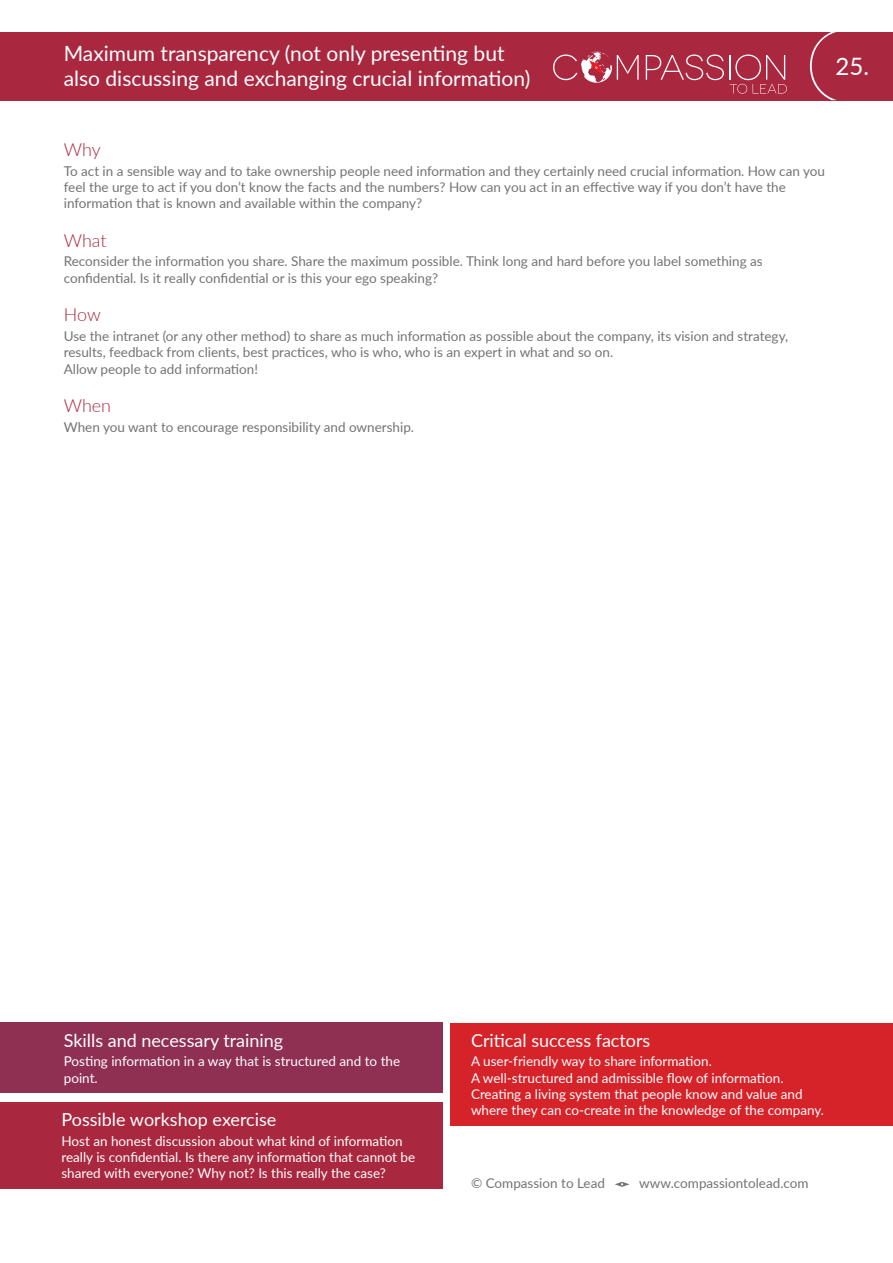
<style>
.page{position:relative;width:893px;height:1263px;background:#fff}
.page>*{position:absolute;margin:0;border:0;box-sizing:border-box;transform-origin:0 0}
.t1{font:24px "Lato";color:#fff}
.t2{font:21px/25.2px "Lato";color:#fff}
.t3{font:18px "Lato";color:#fff}
.t4{font:300 18px "Lato";letter-spacing:-.005em;color:#a9283f}
.t5{font:13.5px/16.2px "Lato";color:#737374}
.t6{font:13.5px/16.2px "Lato";color:#fff}
</style>
<div class="page">
<svg style="left:615px;top:1182px;width:15px;height:5px"></svg>
<div style="left:0;top:32px;width:893px;height:68px;background:#a9283f"></div>
<div style="left:0;top:1102px;width:442px;height:86px;background:#a9283f"></div>
<div style="left:451px;top:1023px;width:442px;height:102px;background:#d62229"></div>
<div style="left:0;top:1023px;width:442px;height:70px;background:#8f2f52"></div>
<svg style="left:646px;top:54px;width:141px;height:40px"></svg>
<svg style="left:553px;top:52px;width:86px;height:31px"></svg>
<svg style="left:810px;top:32px;width:26px;height:68px"></svg>
<h2 class="t2" style="left:64px;top:40px;width:468px">Maximum transparency (not only presenting but also discussing and exchanging crucial information)</h2>
<h1 class="t1" style="left:836px;top:49px;width:35px">25.</h1>
<h3 class="t4" style="left:64px;top:137px;width:38px">Why</h3>
<p class="t5" style="left:64px;top:162px;width:763px">To act in a sensible way and to take ownership people need information and they certainly need crucial information. How can you feel the urge to act if you don’t know the facts and the numbers? How can you act in an effective way if you don’t have the information that is known and available within the company?</p>
<h3 class="t4" style="left:64px;top:228px;width:44px">What</h3>
<p class="t5" style="left:64px;top:253px;width:700px">Reconsider the information you share. Share the maximum possible. Think long and hard before you label something as confidential. Is it really confidential or is this your ego speaking?</p>
<h3 class="t4" style="left:64px;top:302px;width:38px">How</h3>
<p class="t5" style="left:64px;top:328px;width:726px">Use the intranet (or any other method) to share as much information as possible about the company, its vision and strategy, results, feedback from clients, best practices, who is who, who is an expert in what and so on.<br>Allow people to add information!</p>
<h3 class="t4" style="left:64px;top:393px;width:49px">When</h3>
<p class="t5" style="left:64px;top:418px;width:352px">When you want to encourage responsibility and ownership.</p>
<h3 class="t3" style="left:64px;top:1027px;width:221px">Skills and necessary training</h3>
<p class="t6" style="left:64px;top:1053px;width:338px">Posting information in a way that is structured and to the point.</p>
<h3 class="t3" style="left:61px;top:1106px;width:217px">Possible workshop exercise</h3>
<p class="t6" style="left:61px;top:1132px;width:355px">Host an honest discussion about what kind of information really is confidential. Is there any information that cannot be shared with everyone? Why not? Is this really the case?</p>
<h3 class="t3" style="left:471px;top:1027px;width:181px">Critical success factors</h3>
<p class="t6" style="left:471px;top:1053px;width:355px">A user-friendly way to share information.<br>A well-structured and admissible flow of information.<br>Creating a living system that people know and value and where they can co-create in the knowledge of the company.</p>
<p class="t5" style="left:471px;top:1175px;width:135px">© Compassion to Lead</p>
<p class="t5" style="left:639px;top:1175px;width:171px">www.compassiontolead.com</p>
</div>
